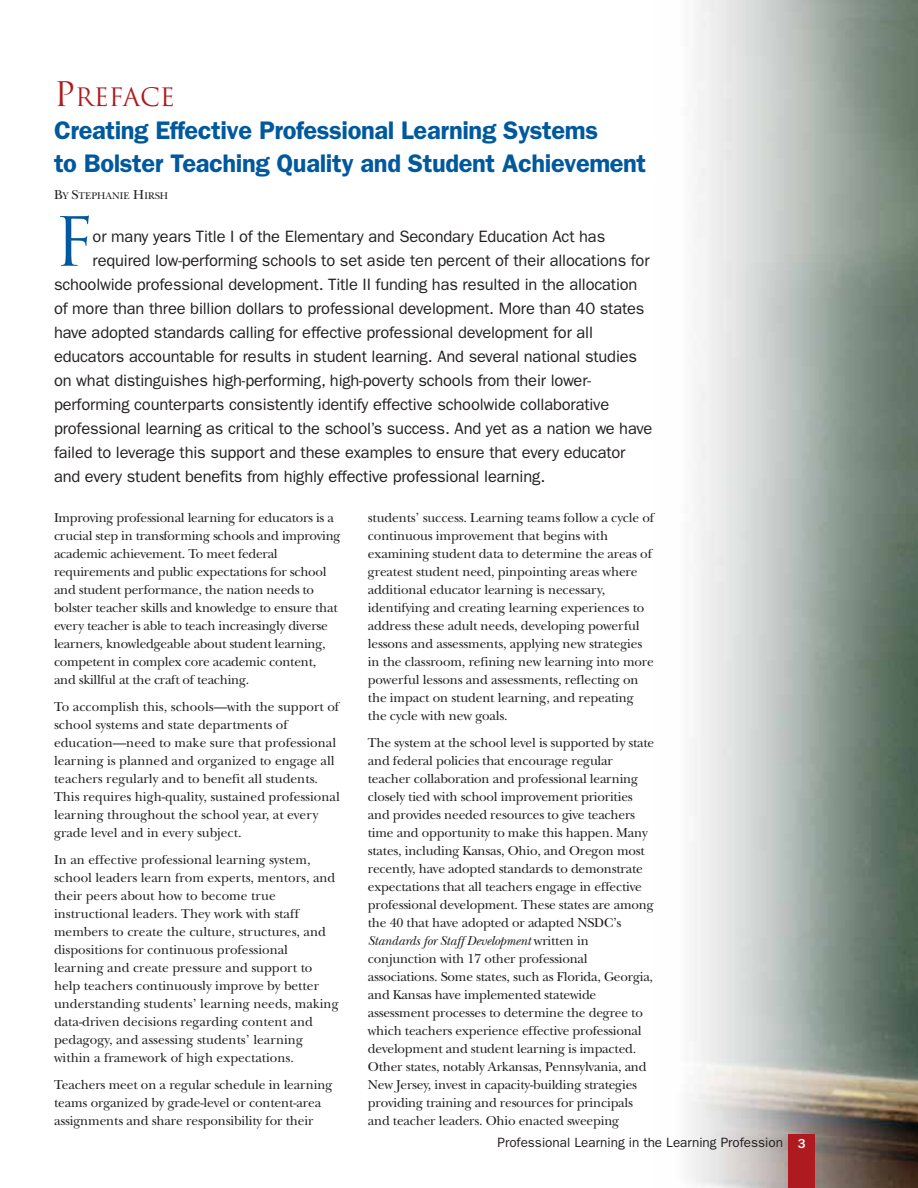
<style>
.page{position:relative;width:918px;height:1188px;background:#fff}
.page>*{position:absolute;margin:0;border:0;box-sizing:border-box;transform-origin:0 0}
.t1{font:66px "Trajan";color:#00599d}
.t2{font:600 25.5px/33px "Franklin Gothic LT";letter-spacing:-.015em;color:#00599d}
.t3{font:24.75px "Trajan";color:#ae1a1f}
.t4{font:16.5px "Franklin Gothic LT";letter-spacing:-.01em;color:#231f20}
.t5{font:13.5px/18px "New Baskerville";letter-spacing:-.01em;color:#231f20}
.t6{font:13.5px "Franklin Gothic LT";color:#231f20}
.t7{font:10.2px "New Baskerville";color:#231f20}
.s1{font-size:33px}
.s2{font-size:13.5px}
.s3{font-style:italic}
.s4{font-weight:500;color:#fff}
</style>
<div class="page">
<img style="left:690px;top:0;width:228px;height:1188px">
<div style="left:788px;top:1134px;width:27px;height:54px;background:#ae1a1f"></div>
<h3 class="t3" style="left:54px;top:83px;width:123px"><span class="s1">P</span>REFACE</h3>
<h2 class="t2" style="left:54px;top:116px;width:594px">Creating Effective Professional Learning Systems<br>to Bolster Teaching Quality and Student Achievement</h2>
<p class="t7" style="left:54px;top:192px;width:116px"><span class="s2">B</span>Y <span class="s2">S</span>TEPHANIE <span class="s2">H</span>IRSH</p>
<h1 class="t1" style="left:54px;top:204px;width:41px">F</h1>
<p class="t4" style="left:93px;top:230px;width:514px">or many years Title I of the Elementary and Secondary Education Act has</p>
<p class="t4" style="left:93px;top:254px;width:559px">required low-performing schools to set aside ten percent of their allocations for</p>
<p class="t4" style="left:54px;top:278px;width:585px">schoolwide professional development. Title II funding has resulted in the allocation</p>
<p class="t4" style="left:54px;top:302px;width:592px">of more than three billion dollars to professional development. More than 40 states</p>
<p class="t4" style="left:54px;top:326px;width:541px">have adopted standards calling for effective professional development for all</p>
<p class="t4" style="left:54px;top:350px;width:585px">educators accountable for results in student learning. And several national studies</p>
<p class="t4" style="left:54px;top:374px;width:539px">on what distinguishes high-performing, high-poverty schools from their lower-</p>
<p class="t4" style="left:54px;top:398px;width:557px">performing counterparts consistently identify effective schoolwide collaborative</p>
<p class="t4" style="left:54px;top:422px;width:600px">professional learning as critical to the school’s success. And yet as a nation we have</p>
<p class="t4" style="left:54px;top:446px;width:573px">failed to leverage this support and these examples to ensure that every educator</p>
<p class="t4" style="left:54px;top:470px;width:493px">and every student benefits from highly effective professional learning.</p>
<p class="t5" style="left:54px;top:510px;width:288px">Improving professional learning for educators is a crucial step in transforming schools and improving academic achievement. To meet federal requirements and public expectations for school and student performance, the nation needs to bolster teacher skills and knowledge to ensure that every teacher is able to teach increasingly diverse learners, knowledgeable about student learning, competent in complex core academic content, and skillful at the craft of teaching.</p>
<p class="t5" style="left:54px;top:699px;width:287px">To accomplish this, schools—with the support of school systems and state departments of education—need to make sure that professional learning is planned and organized to engage all teachers regularly and to benefit all students.<br>This requires high-quality, sustained professional learning throughout the school year, at every grade level and in every subject.</p>
<p class="t5" style="left:54px;top:852px;width:286px">In an effective professional learning system, school leaders learn from experts, mentors, and their peers about how to become true instructional leaders. They work with staff members to create the culture, structures, and dispositions for continuous professional learning and create pressure and support to help teachers continuously improve by better understanding students’ learning needs, making data-driven decisions regarding content and pedagogy, and assessing students’ learning within a framework of high expectations.</p>
<p class="t5" style="left:54px;top:1077px;width:280px">Teachers meet on a regular schedule in learning teams organized by grade-level or content-area assignments and share responsibility for their</p>
<p class="t5" style="left:368px;top:510px;width:288px">students’ success. Learning teams follow a cycle of continuous improvement that begins with examining student data to determine the areas of greatest student need, pinpointing areas where additional educator learning is necessary, identifying and creating learning experiences to address these adult needs, developing powerful lessons and assessments, applying new strategies in the classroom, refining new learning into more powerful lessons and assessments, reflecting on the impact on student learning, and repeating the cycle with new goals.</p>
<p class="t5" style="left:368px;top:735px;width:288px">The system at the school level is supported by state and federal policies that encourage regular teacher collaboration and professional learning closely tied with school improvement priorities and provides needed resources to give teachers time and opportunity to make this happen. Many states, including Kansas, Ohio, and Oregon most recently, have adopted standards to demonstrate expectations that all teachers engage in effective professional development. These states are among the 40 that have adopted or adapted NSDC’s <span class="s3">Standards for Staff Development</span> written in conjunction with 17 other professional associations. Some states, such as Florida, Georgia, and Kansas have implemented statewide assessment processes to determine the degree to which teachers experience effective professional development and student learning is impacted.<br>Other states, notably Arkansas, Pennsylvania, and New Jersey, invest in capacity-building strategies providing training and resources for principals and teacher leaders. Ohio enacted sweeping</p>
<p class="t6" style="left:498px;top:1138px;width:310px">Professional Learning in the Learning Profession <span class="s4">3</span></p>
</div>
